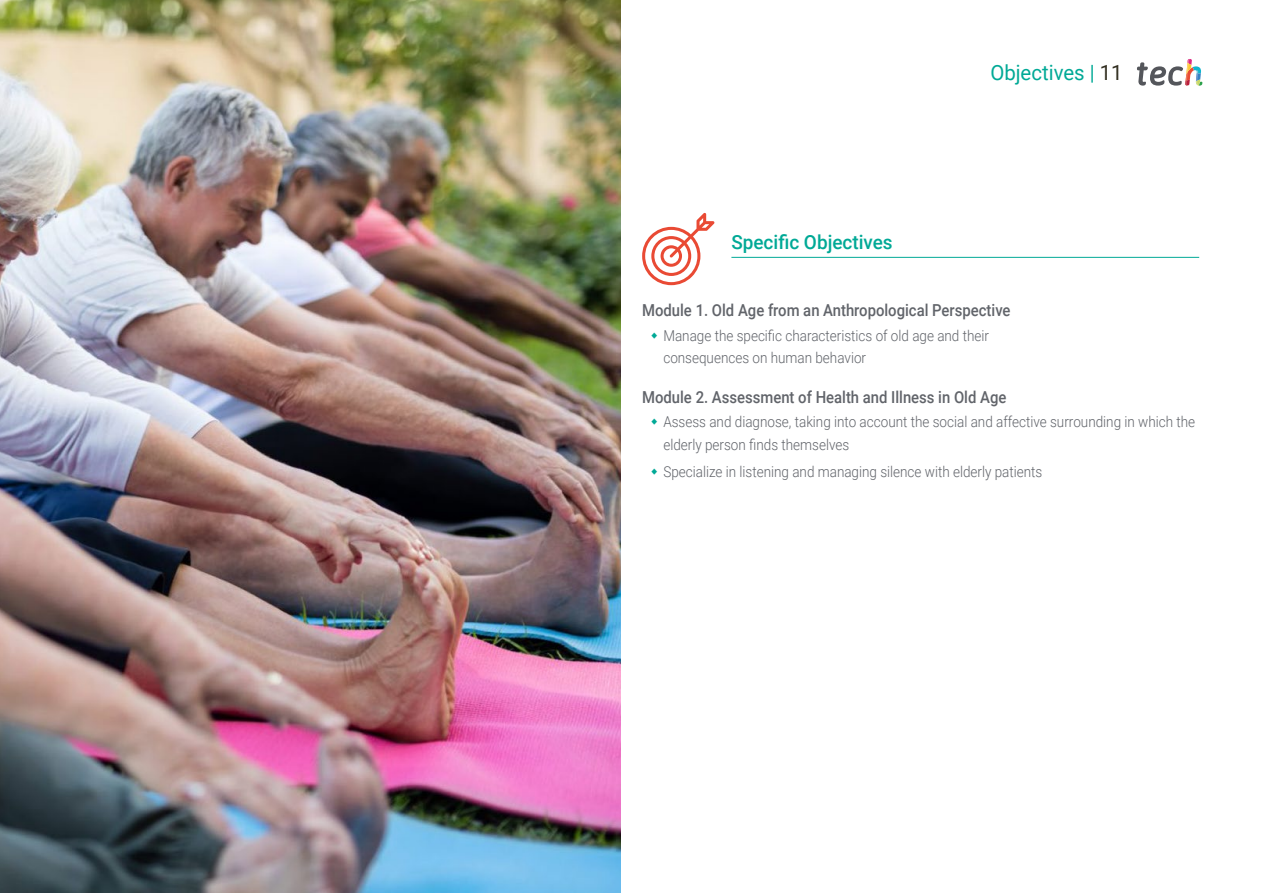
<style>
.page{position:relative;width:1263px;height:893px;background:#fff}
.page>*{position:absolute;margin:0;border:0;box-sizing:border-box;transform-origin:0 0}
.t1{font:21px "Roboto";color:#00a996}
.t2{font:500 19.5px "Roboto";color:#00a996}
.t3{font:500 16.5px "Roboto";color:#61646a;scale:.9 1}
.t4{font:300 15px/22.5px "Roboto";color:#61646a;scale:.9 1}
.s1{color:#312e20}
</style>
<div class="page">
<hr style="left:731px;top:257px;width:468px;height:1px;background:#00a996">
<svg style="left:642px;top:213px;width:72px;height:72px"></svg>
<img style="left:0;top:0;width:621px;height:893px">
<svg style="left:1137px;top:59px;width:65px;height:27px"></svg>
<h2 class="t2" style="left:731px;top:228px;width:163px">Specific Objectives</h2>
<h1 class="t1" style="left:990px;top:57px;width:134px">Objectives | <span class="s1">11</span></h1>
<p class="t3" style="left:642px;top:299px;width:411px">Module 1. Old Age from an Anthropological Perspective</p>
<p class="t4" style="left:663px;top:323px;width:363px">Manage the specific characteristics of old age and their consequences on human behavior</p>
<p class="t3" style="left:642px;top:385px;width:406px">Module 2. Assessment of Health and Illness in Old Age</p>
<p class="t4" style="left:663px;top:410px;width:592px">Assess and diagnose, taking into account the social and affective surrounding in which the elderly person finds themselves</p>
<p class="t4" style="left:663px;top:459px;width:423px">Specialize in listening and managing silence with elderly patients</p>
</div>
